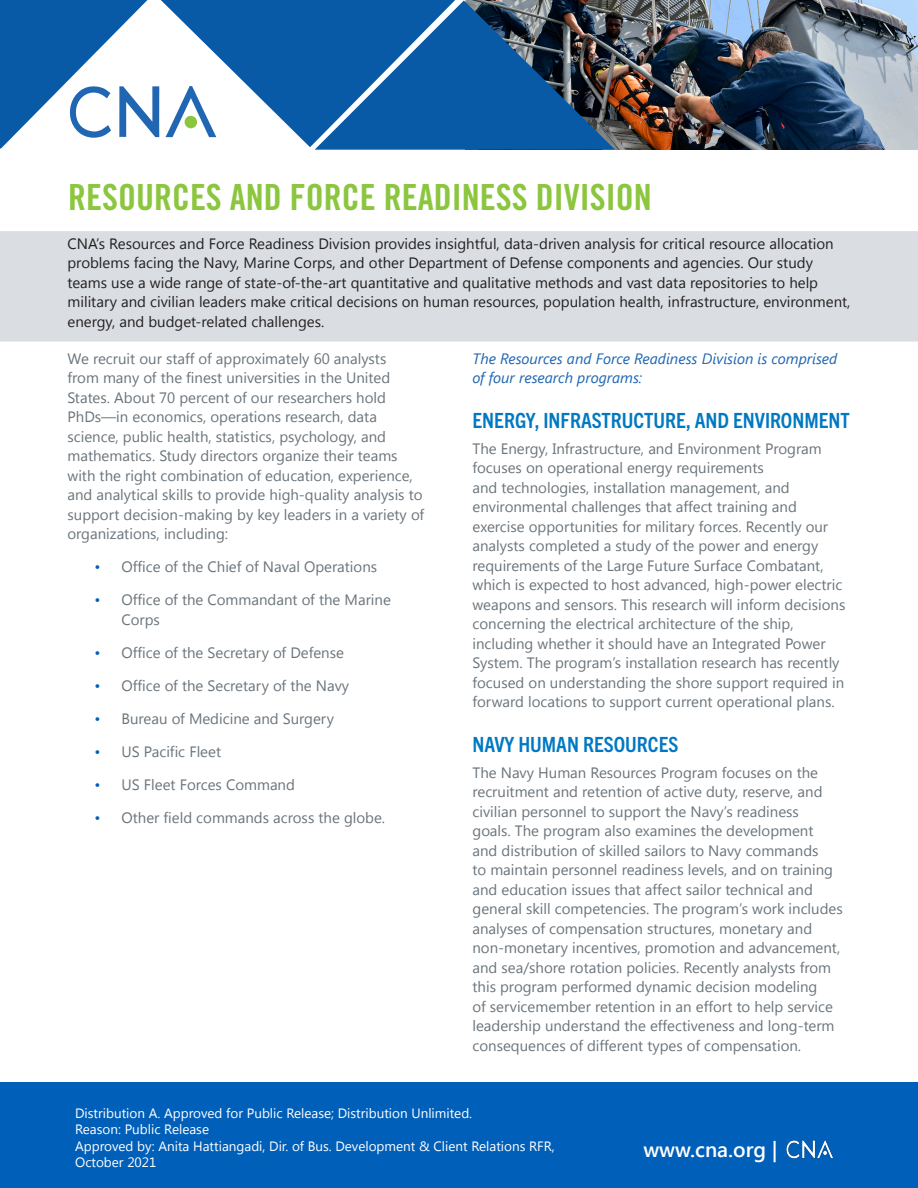
<style>
.page{position:relative;width:918px;height:1188px;background:#fff}
.page>*{position:absolute;margin:0;border:0;box-sizing:border-box;transform-origin:0 0}
.t1{font:36px "Trade Gothic LT Std Bd Cn 20";color:#8bc63e}
.t2{font:700 condensed 21px "Trade Gothic Next LT Pro";color:#0079c2}
.t3{font:600 21px "Segoe UI";color:#fff}
.t4{font:15px/19.5px "Segoe UI";color:#6a747b}
.t5{font:15px/19.5px "Segoe UI";color:#231f20}
.t6{font:italic 15px/19.5px "Segoe UI";color:#2066b2}
.t7{font:13.5px/16.5px "Segoe UI";color:#fff}
.s1{color:#005fb9}
</style>
<div class="page">
<img style="left:615px;top:0;width:303px;height:150px">
<svg style="left:0;top:0;width:615px;height:150px;fill:#095aa6"></svg>
<svg style="left:70px;top:86px;width:41px;height:52px"></svg>
<svg style="left:119px;top:86px;width:40px;height:51px"></svg>
<svg style="left:165px;top:86px;width:51px;height:51px"></svg>
<div style="left:185px;top:116px;width:12px;height:12px;background:#8bc63e;border-radius:50%"></div>
<div style="left:0;top:1082px;width:918px;height:106px;background:#005fb9"></div>
<div style="left:0;top:231px;width:918px;height:111px;background:#dadee2"></div>
<img style="left:786px;top:1140px;width:47px;height:18px">
<h1 class="t1" style="left:68px;top:175px;width:585px">RESOURCES AND FORCE READINESS DIVISION</h1>
<p class="t5" style="left:68px;top:233px;width:785px">CNA’s Resources and Force Readiness Division provides insightful, data-driven analysis for critical resource allocation problems facing the Navy, Marine Corps, and other Department of Defense components and agencies. Our study teams use a wide range of state-of-the-art quantitative and qualitative methods and vast data repositories to help military and civilian leaders make critical decisions on human resources, population health, infrastructure, environment, energy, and budget-related challenges.</p>
<p class="t4" style="left:68px;top:348px;width:358px">We recruit our staff of approximately 60 analysts<br>from many of the finest universities in the United States. About 70 percent of our researchers hold PhDs—in economics, operations research, data science, public health, statistics, psychology, and mathematics. Study directors organize their teams with the right combination of education, experience, and analytical skills to provide high-quality analysis to support decision-making by key leaders in a variety of organizations, including:</p>
<p class="t4" style="left:94px;top:557px;width:284px"><span class="s1">•</span> Office of the Chief of Naval Operations</p>
<p class="t4" style="left:122px;top:590px;width:271px;text-indent:-27px"><span class="s1">•</span> Office of the Commandant of the Marine<br>Corps</p>
<p class="t4" style="left:94px;top:642px;width:251px"><span class="s1">•</span> Office of the Secretary of Defense</p>
<p class="t4" style="left:94px;top:675px;width:256px"><span class="s1">•</span> Office of the Secretary of the Navy</p>
<p class="t4" style="left:94px;top:708px;width:241px"><span class="s1">•</span> Bureau of Medicine and Surgery</p>
<p class="t4" style="left:94px;top:741px;width:128px"><span class="s1">•</span> US Pacific Fleet</p>
<p class="t4" style="left:94px;top:774px;width:202px"><span class="s1">•</span> US Fleet Forces Command</p>
<p class="t4" style="left:94px;top:807px;width:292px"><span class="s1">•</span> Other field commands across the globe.</p>
<p class="t6" style="left:472px;top:349px;width:366px">The Resources and Force Readiness Division is comprised of four research programs:</p>
<h2 class="t2" style="left:472px;top:406px;width:379px">ENERGY, INFRASTRUCTURE, AND ENVIRONMENT</h2>
<p class="t4" style="left:472px;top:438px;width:375px">The Energy, Infrastructure, and Environment Program focuses on operational energy requirements<br>and technologies, installation management, and environmental challenges that affect training and exercise opportunities for military forces. Recently our analysts completed a study of the power and energy requirements of the Large Future Surface Combatant, which is expected to host advanced, high-power electric weapons and sensors. This research will inform decisions concerning the electrical architecture of the ship, including whether it should have an Integrated Power System. The program’s installation research has recently focused on understanding the shore support required in forward locations to support current operational plans.</p>
<h2 class="t2" style="left:472px;top:730px;width:207px">NAVY HUMAN RESOURCES</h2>
<p class="t4" style="left:472px;top:762px;width:372px">The Navy Human Resources Program focuses on the recruitment and retention of active duty, reserve, and civilian personnel to support the Navy’s readiness<br>goals. The program also examines the development<br>and distribution of skilled sailors to Navy commands<br>to maintain personnel readiness levels, and on training and education issues that affect sailor technical and general skill competencies. The program’s work includes analyses of compensation structures, monetary and non-monetary incentives, promotion and advancement, and sea/shore rotation policies. Recently analysts from this program performed dynamic decision modeling<br>of servicemember retention in an effort to help service leadership understand the effectiveness and long-term consequences of different types of compensation.</p>
<p class="t7" style="left:75px;top:1104px;width:481px">Distribution A. Approved for Public Release; Distribution Unlimited.<br>Reason: Public Release<br>Approved by: Anita Hattiangadi, Dir. of Bus. Development &amp; Client Relations RFR, October 2021</p>
<h2 class="t3" style="left:643px;top:1133px;width:136px">www.cna.org |</h2>
</div>
